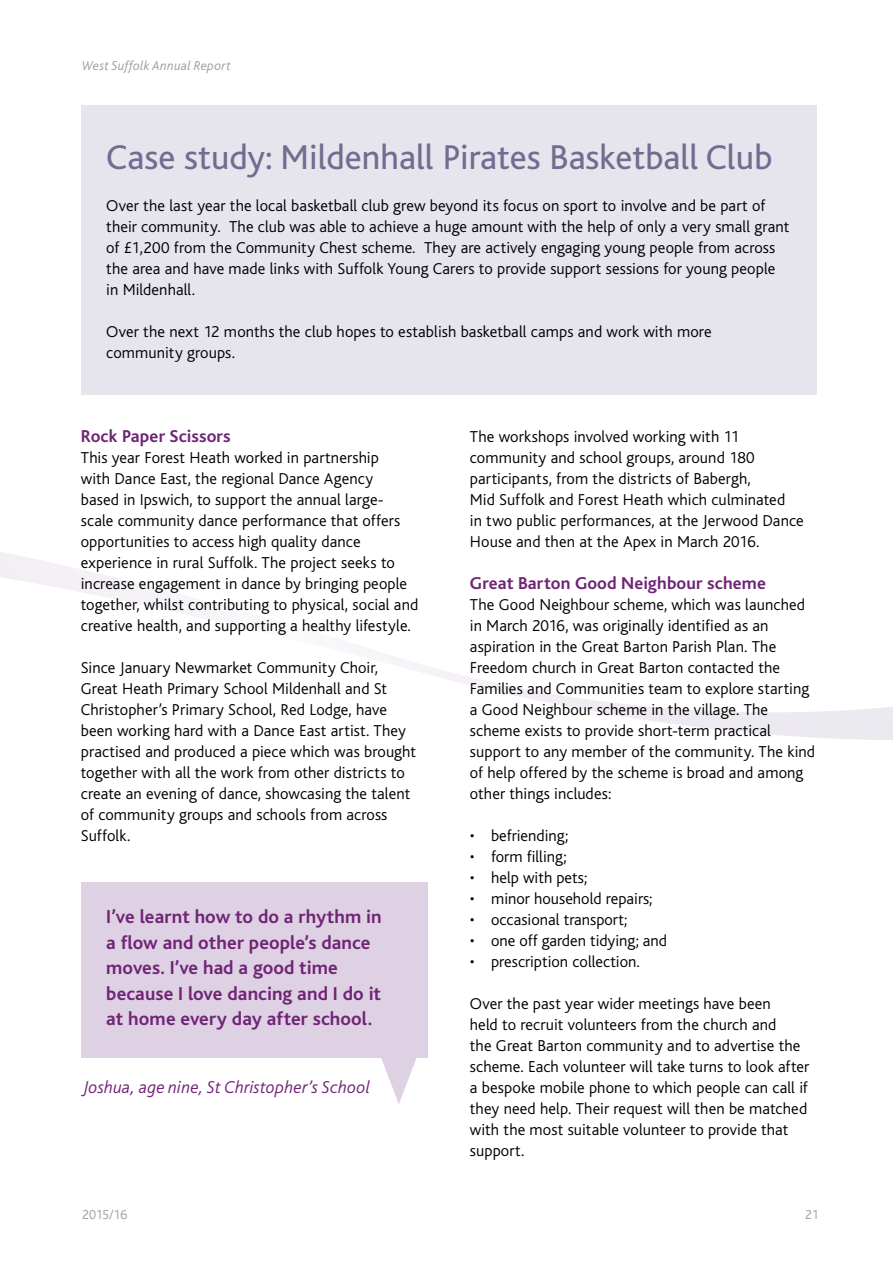
<style>
.page{position:relative;width:893px;height:1263px;background:#fff}
.page>*{position:absolute;margin:0;border:0;box-sizing:border-box;transform-origin:0 0}
.t1{font:36px "Bliss";color:#716d91}
.t2{font:700 19.5px/25.5px "Bliss";letter-spacing:.005em;color:#702476}
.t3{font:700 18px "Bliss";letter-spacing:.005em;color:#702476}
.t4{font:italic 300 18px "Bliss";letter-spacing:.005em;color:#702476}
.t5{font:300 16.5px/21px "Bliss";letter-spacing:.005em;color:#000}
.t6{font:italic 300 13.5px "Bliss";letter-spacing:.015em;color:#9d9d9c}
.t7{font:300 13.5px "Bliss";letter-spacing:-.025em;color:#9d9d9c}
</style>
<div class="page">
<svg style="left:0;top:552px;width:893px;height:188px"></svg>
<svg style="left:81px;top:378px;width:736px;height:17px"></svg>
<div style="left:81px;top:106px;width:735px;height:288px;background:#e6e4ec"></div>
<div style="left:81px;top:883px;width:346px;height:175px;background:#dfd1e4"></div>
<svg style="left:381px;top:1058px;width:36px;height:46px"></svg>
<p class="t6" style="left:82px;top:58px;width:150px">West Suffolk Annual Report</p>
<h1 class="t1" style="left:106px;top:138px;width:668px">Case study: Mildenhall Pirates Basketball Club</h1>
<p class="t5" style="left:106px;top:195px;width:685px">Over the last year the local basketball club grew beyond its focus on sport to involve and be part of their community. The club was able to achieve a huge amount with the help of only a very small grant of £1,200 from the Community Chest scheme. They are actively engaging young people from across the area and have made links with Suffolk Young Carers to provide support sessions for young people in Mildenhall.</p>
<p class="t5" style="left:106px;top:321px;width:607px">Over the next 12 months the club hopes to establish basketball camps and work with more community groups.</p>
<p class="t3" style="left:81px;top:426px;width:151px">Rock Paper Scissors</p>
<p class="t5" style="left:81px;top:447px;width:339px">This year Forest Heath worked in partnership<br>with Dance East, the regional Dance Agency<br>based in Ipswich, to support the annual large&shy;scale community dance performance that offers opportunities to access high quality dance experience in rural Suffolk. The project seeks to increase engagement in dance by bringing people together, whilst contributing to physical, social and creative health, and supporting a healthy lifestyle.</p>
<p class="t5" style="left:81px;top:657px;width:337px">Since January Newmarket Community Choir, Great Heath Primary School Mildenhall and St Christopher’s Primary School, Red Lodge, have been working hard with a Dance East artist. They practised and produced a piece which was brought together with all the work from other districts to create an evening of dance, showcasing the talent of community groups and schools from across Suffolk.</p>
<p class="t2" style="left:106px;top:904px;width:277px">I’ve learnt how to do a rhythm in a flow and other people’s dance moves. I’ve had a good time because I love dancing and I do it at home every day after school.</p>
<p class="t4" style="left:84px;top:1078px;width:288px">Joshua, age nine, St Christopher’s School</p>
<p class="t5" style="left:470px;top:426px;width:335px">The workshops involved working with 11 community and school groups, around 180 participants, from the districts of Babergh,<br>Mid Suffolk and Forest Heath which culminated<br>in two public performances, at the Jerwood Dance House and then at the Apex in March 2016.</p>
<p class="t3" style="left:470px;top:573px;width:298px">Great Barton Good Neighbour scheme</p>
<p class="t5" style="left:470px;top:594px;width:347px">The Good Neighbour scheme, which was launched in March 2016, was originally identified as an aspiration in the Great Barton Parish Plan. The Freedom church in Great Barton contacted the Families and Communities team to explore starting a Good Neighbour scheme in the village. The scheme exists to provide short-term practical support to any member of the community. The kind of help offered by the scheme is broad and among other things includes:</p>
<p class="t5" style="left:470px;top:825px;width:100px">• befriending;</p>
<p class="t5" style="left:470px;top:846px;width:98px">• form filling;</p>
<p class="t5" style="left:470px;top:867px;width:119px">• help with pets;</p>
<p class="t5" style="left:470px;top:888px;width:184px">• minor household repairs;</p>
<p class="t5" style="left:470px;top:909px;width:159px">• occasional transport;</p>
<p class="t5" style="left:470px;top:930px;width:199px">• one off garden tidying; and</p>
<p class="t5" style="left:470px;top:951px;width:171px">• prescription collection.</p>
<p class="t5" style="left:470px;top:993px;width:341px">Over the past year wider meetings have been<br>held to recruit volunteers from the church and<br>the Great Barton community and to advertise the scheme. Each volunteer will take turns to look after a bespoke mobile phone to which people can call if they need help. Their request will then be matched with the most suitable volunteer to provide that support.</p>
<p class="t7" style="left:82px;top:1207px;width:47px">2015/16</p>
<p class="t7" style="left:805px;top:1207px;width:15px">21</p>
</div>
